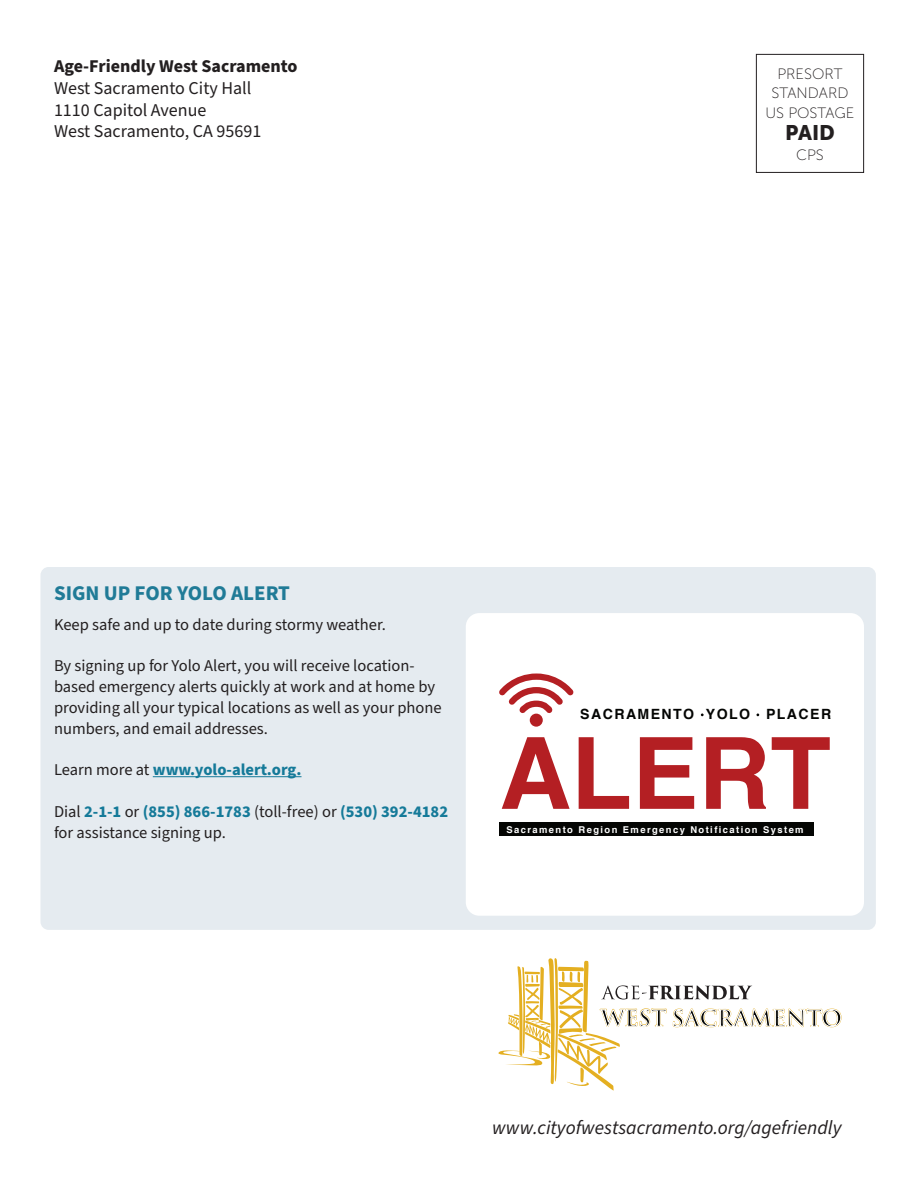
<style>
.page{position:relative;width:918px;height:1188px;background:#fff}
.page>*{position:absolute;margin:0;border:0;box-sizing:border-box;transform-origin:0 0}
.t1{font:700 99.45px "Helvetica";color:#b41f23}
.t2{font:700 21px "Source Sans Pro";color:#207b97}
.t3{font:21px "Museo Sans 900";color:#231f20}
.t4{font:italic 19.5px "Source Sans Pro";color:#231f20}
.t5{font:18px/21.6px "Source Sans Pro";color:#231f20}
.t6{font:700 18px "Source Sans Pro";color:#231f20}
.t7{font:16.5px/21px "Source Sans Pro";color:#231f20}
.t8{font:700 16.5px "Source Sans Pro";color:#157a99}
.t9{font:15px/19.5px "Museo Sans 100";color:#231f20;text-align:center}
.t10{font:700 14.1px "Helvetica";letter-spacing:.1em;color:#040503}
.t11{font:700 9.45px "Helvetica";letter-spacing:.15em;color:#fff}
.s1{font-weight:400;color:#231f20}
.s2{font-weight:700;color:#157a99}
</style>
<div class="page">
<svg style="left:498px;top:958px;width:344px;height:133px"></svg>
<div style="left:41px;top:567px;width:835px;height:363px;background:#e5ebf0;border-radius:8px"></div>
<div style="left:756px;top:54px;width:108px;height:119px;border:1px solid #231f20"></div>
<hr style="left:153px;top:776px;width:149px;height:1px;background:#157a99">
<div style="left:466px;top:613px;width:398px;height:303px;background:#fff;border-radius:14px"></div>
<svg style="left:499px;top:673px;width:75px;height:43px"></svg>
<div style="left:530px;top:714px;width:13px;height:13px;background:#b41f23;border-radius:50%"></div>
<div style="left:499px;top:823px;width:315px;height:13px;background:#040503"></div>
<p class="t6" style="left:54px;top:54px;width:245px">Age-Friendly West Sacramento</p>
<p class="t5" style="left:54px;top:78px;width:209px">West Sacramento City Hall<br>1110 Capitol Avenue<br>West Sacramento, CA 95691</p>
<p class="t9" style="left:765px;top:64px;width:91px">PRESORT<br>STANDARD<br>US POSTAGE</p>
<p class="t3" style="left:785px;top:121px;width:51px">PAID</p>
<p class="t9" style="left:796px;top:145px;width:29px">CPS</p>
<p class="t2" style="left:54px;top:579px;width:237px">SIGN UP FOR YOLO ALERT</p>
<p class="t7" style="left:54px;top:615px;width:333px">Keep safe and up to date during stormy weather.</p>
<p class="t7" style="left:54px;top:656px;width:389px">By signing up for Yolo Alert, you will receive location&shy;based emergency alerts quickly at work and at home by providing all your typical locations as well as your phone numbers, and email addresses.</p>
<p class="t8" style="left:54px;top:759px;width:249px"><span class="s1">Learn more at</span> www.yolo-alert.org.</p>
<p class="t7" style="left:54px;top:801px;width:396px">Dial <span class="s2">2-1-1</span> or <span class="s2">(855) 866-1783</span> (toll-free) or <span class="s2">(530) 392-4182 </span>for assistance signing up.</p>
<p class="t10" style="left:580px;top:703px;width:252px">SACRAMENTO YOLO PLACER</p>
<h1 class="t1" style="left:499px;top:694px;width:333px">ALERT</h1>
<p class="t11" style="left:506px;top:822px;width:299px">Sacramento Region Emergency Notification System</p>
<p class="t4" style="left:492px;top:1114px;width:351px">www.cityofwestsacramento.org/agefriendly</p>
</div>
